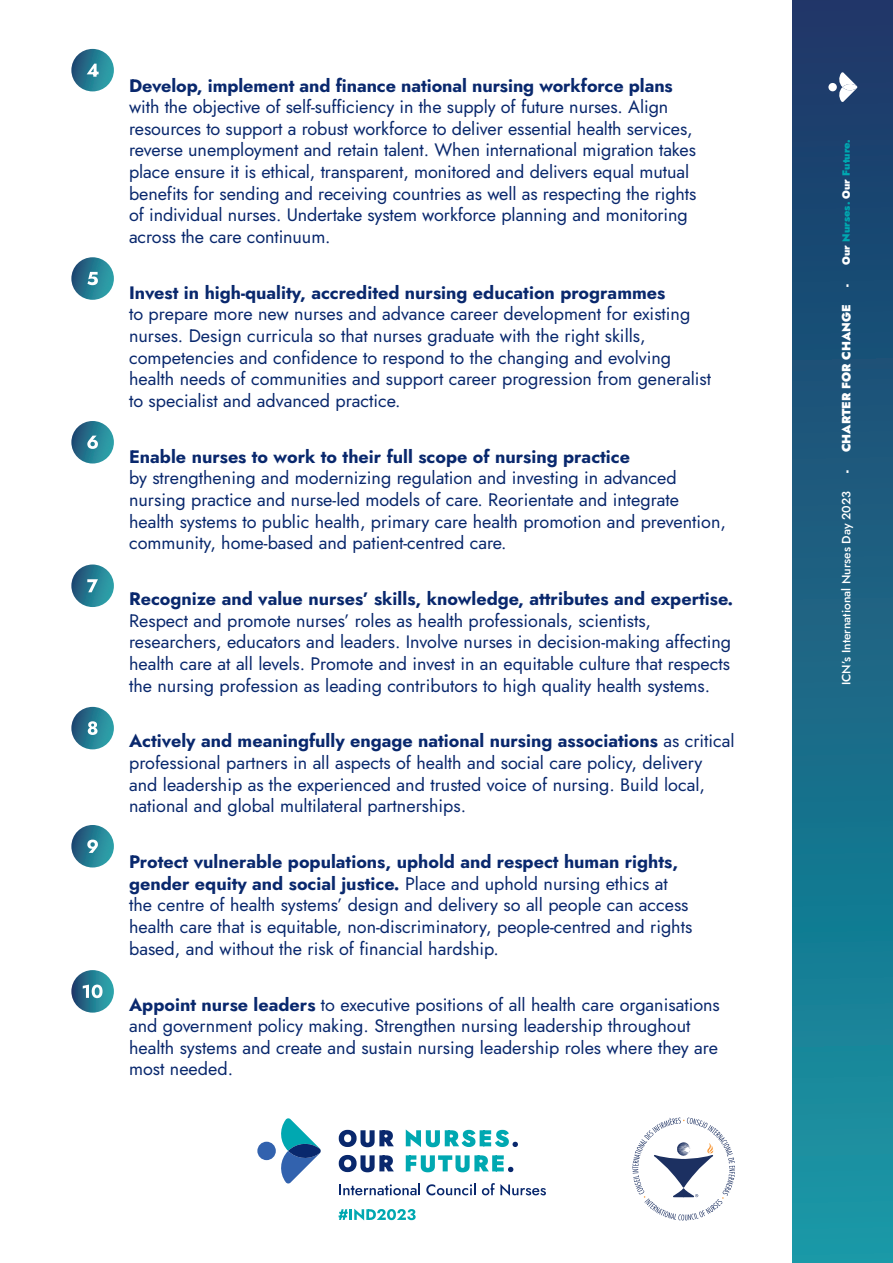
<style>
.page{position:relative;width:893px;height:1263px;background:#fff}
.page>*{position:absolute;margin:0;border:0;box-sizing:border-box;transform-origin:0 0}
.t1{font:18px/21.6px "Jost";color:#09286d}
.t2{font:700 18px "Jost";color:#09286d}
.t3{font:500 12px "Jost";color:#fff}
.t4{font:900 12px "Jost";color:#fff}
.t5{font:900 10.5px "Jost";color:#00a8b1}
.s1{font-weight:700}
.s2{font-size:12px;color:#fff}
.s3{color:#fff}
</style>
<div class="page">
<svg style="left:71px;top:49px;width:43px;height:42px"></svg>
<svg style="left:87px;top:64px;width:12px;height:13px"></svg>
<svg style="left:71px;top:257px;width:43px;height:43px"></svg>
<svg style="left:87px;top:272px;width:11px;height:13px"></svg>
<svg style="left:71px;top:825px;width:43px;height:42px"></svg>
<svg style="left:87px;top:839px;width:11px;height:14px"></svg>
<svg style="left:71px;top:970px;width:43px;height:43px"></svg>
<svg style="left:83px;top:984px;width:20px;height:14px"></svg>
<svg style="left:71px;top:421px;width:43px;height:42px"></svg>
<svg style="left:87px;top:436px;width:11px;height:13px"></svg>
<svg style="left:71px;top:564px;width:43px;height:43px"></svg>
<svg style="left:87px;top:579px;width:11px;height:13px"></svg>
<svg style="left:71px;top:707px;width:43px;height:42px"></svg>
<svg style="left:88px;top:721px;width:10px;height:14px"></svg>
<svg style="left:632px;top:1117px;width:103px;height:103px"></svg>
<svg style="left:339px;top:1130px;width:55px;height:17px"></svg>
<svg style="left:406px;top:1129px;width:112px;height:18px"></svg>
<svg style="left:339px;top:1155px;width:55px;height:17px"></svg>
<svg style="left:406px;top:1155px;width:107px;height:17px"></svg>
<svg style="left:339px;top:1183px;width:81px;height:12px"></svg>
<svg style="left:426px;top:1183px;width:50px;height:12px"></svg>
<svg style="left:482px;top:1183px;width:64px;height:13px"></svg>
<svg style="left:339px;top:1209px;width:77px;height:11px"></svg>
<svg style="left:281px;top:1118px;width:40px;height:66px"></svg>
<div style="left:257px;top:1142px;width:19px;height:18px;background:#3262ae;border-radius:50%"></div>
<div style="left:793px;top:0;width:100px;height:1263px;background:linear-gradient(to bottom,#1d3566,#1897a5)"></div>
<div style="left:828px;top:83px;width:9px;height:8px;background:#fff;border-radius:50%"></div>
<svg style="left:838px;top:72px;width:19px;height:30px"></svg>
<p class="t2" style="left:129px;top:73px;width:545px">Develop, implement and finance national nursing workforce plans</p>
<p class="t1" style="left:129px;top:96px;width:569px">with the objective of self‑sufficiency in the supply of future nurses. Align resources to support a robust workforce to deliver essential health services, reverse unemployment and retain talent. When international migration takes place ensure it is ethical, transparent, monitored and delivers equal mutual benefits for sending and receiving countries as well as respecting the rights of individual nurses. Undertake system workforce planning and monitoring across the care continuum.</p>
<p class="t2" style="left:129px;top:280px;width:538px">Invest in high-quality, accredited nursing education programmes</p>
<p class="t1" style="left:129px;top:303px;width:584px">to prepare more new nurses and advance career development for existing nurses. Design curricula so that nurses graduate with the right skills, competencies and confidence to respond to the changing and evolving health needs of communities and support career progression from generalist to specialist and advanced practice.</p>
<p class="t2" style="left:129px;top:444px;width:502px">Enable nurses to work to their full scope of nursing practice</p>
<p class="t1" style="left:129px;top:467px;width:598px">by strengthening and modernizing regulation and investing in advanced nursing practice and nurse-led models of care. Reorientate and integrate health systems to public health, primary care health promotion and prevention, community, home‑based and patient-centred care.</p>
<p class="t2" style="left:129px;top:586px;width:606px">Recognize and value nurses’ skills, knowledge, attributes and expertise.</p>
<p class="t1" style="left:129px;top:610px;width:604px">Respect and promote nurses’ roles as health professionals, scientists, researchers, educators and leaders. Involve nurses in decision-making affecting health care at all levels. Promote and invest in an equitable culture that respects the nursing profession as leading contributors to high quality health systems.</p>
<p class="t1" style="left:129px;top:730px;width:607px"><span class="s1">Actively and meaningfully engage national nursing associations</span> as critical professional partners in all aspects of health and social care policy, delivery and leadership as the experienced and trusted voice of nursing. Build local, national and global multilateral partnerships.</p>
<p class="t1" style="left:129px;top:851px;width:565px"><span class="s1">Protect vulnerable populations, uphold and respect human rights, gender equity and social justice.</span> Place and uphold nursing ethics at the centre of health systems’ design and delivery so all people can access health care that is equitable, non‑discriminatory, people-centred and rights based, and without the risk of financial hardship.</p>
<p class="t1" style="left:129px;top:994px;width:592px"><span class="s1">Appoint nurse leaders</span> to executive positions of all health care organisations and government policy making. Strengthen nursing leadership throughout health systems and create and sustain nursing leadership roles where they are most needed.</p>
<p class="t5" style="left:839px;top:287px;width:149px;rotate:-90deg"><span class="s2">-</span> <span class="s3">Our</span> Nurses. <span class="s3">Our</span> Future.</p>
<p class="t4" style="left:838px;top:473px;width:170px;rotate:-90deg">- CHARTER FOR CHANGE</p>
<p class="t3" style="left:838px;top:685px;width:196px;rotate:-90deg">ICN’s International Nurses Day 2023</p>
</div>
